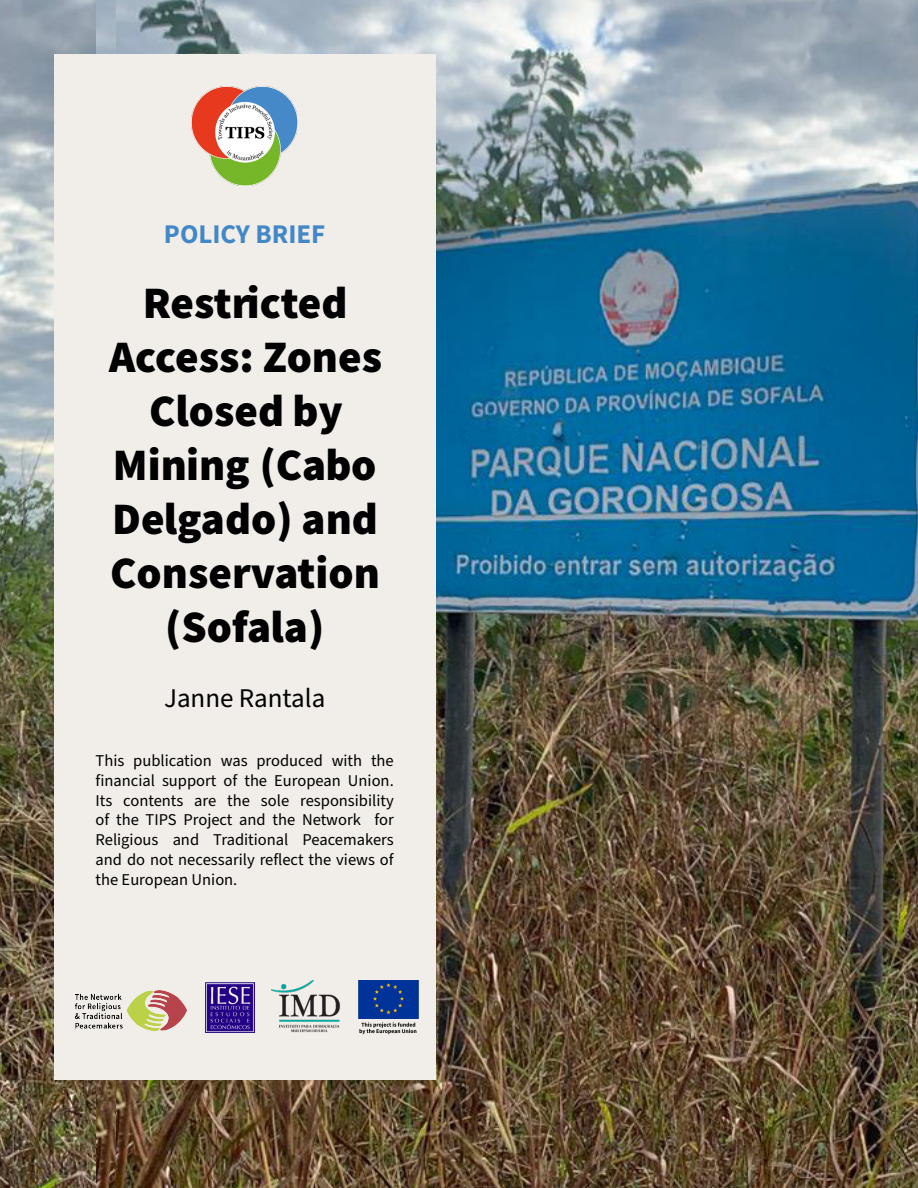
<style>
.page{position:relative;width:918px;height:1188px;background:#fff}
.page>*{position:absolute;margin:0;border:0;box-sizing:border-box;transform-origin:0 0}
.t1{font:45px/54px "Source Sans Variable";color:#000;text-align:center}
.t2{font:27px "Source Sans Pro";color:#000}
.t3{font:700 27px "Source Sans Pro";color:#4288c7}
.t4{font:16.5px/19.8px "Source Sans Pro";color:#000;text-align:justify}
</style>
<div class="page">
<img style="left:115px;top:0;width:803px;height:1188px">
<img style="left:96px;top:0;width:19px;height:1188px">
<img style="left:0;top:0;width:96px;height:1188px">
<div style="left:54px;top:54px;width:381px;height:1026px;background:#f1ede8"></div>
<img style="left:358px;top:981px;width:61px;height:54px">
<img style="left:74px;top:990px;width:113px;height:41px">
<img style="left:206px;top:983px;width:49px;height:50px">
<img style="left:272px;top:981px;width:68px;height:51px">
<img style="left:192px;top:86px;width:106px;height:100px">
<p class="t3" style="left:164px;top:216px;width:163px">POLICY BRIEF</p>
<p class="t1" style="left:109px;top:276px;width:275px">Restricted<br>Access: Zones<br>Closed by<br>Mining (Cabo<br>Delgado) and<br>Conservation (Sofala)</p>
<p class="t2" style="left:164px;top:680px;width:163px">Janne Rantala</p>
<p class="t4" style="left:96px;top:751px;width:300px">This publication was produced with the financial support of the European Union.<br>Its contents are the sole responsibility of the TIPS Project and the Network for Religious and Traditional Peacemakers and do not necessarily reflect the views of the European Union.</p>
</div>
